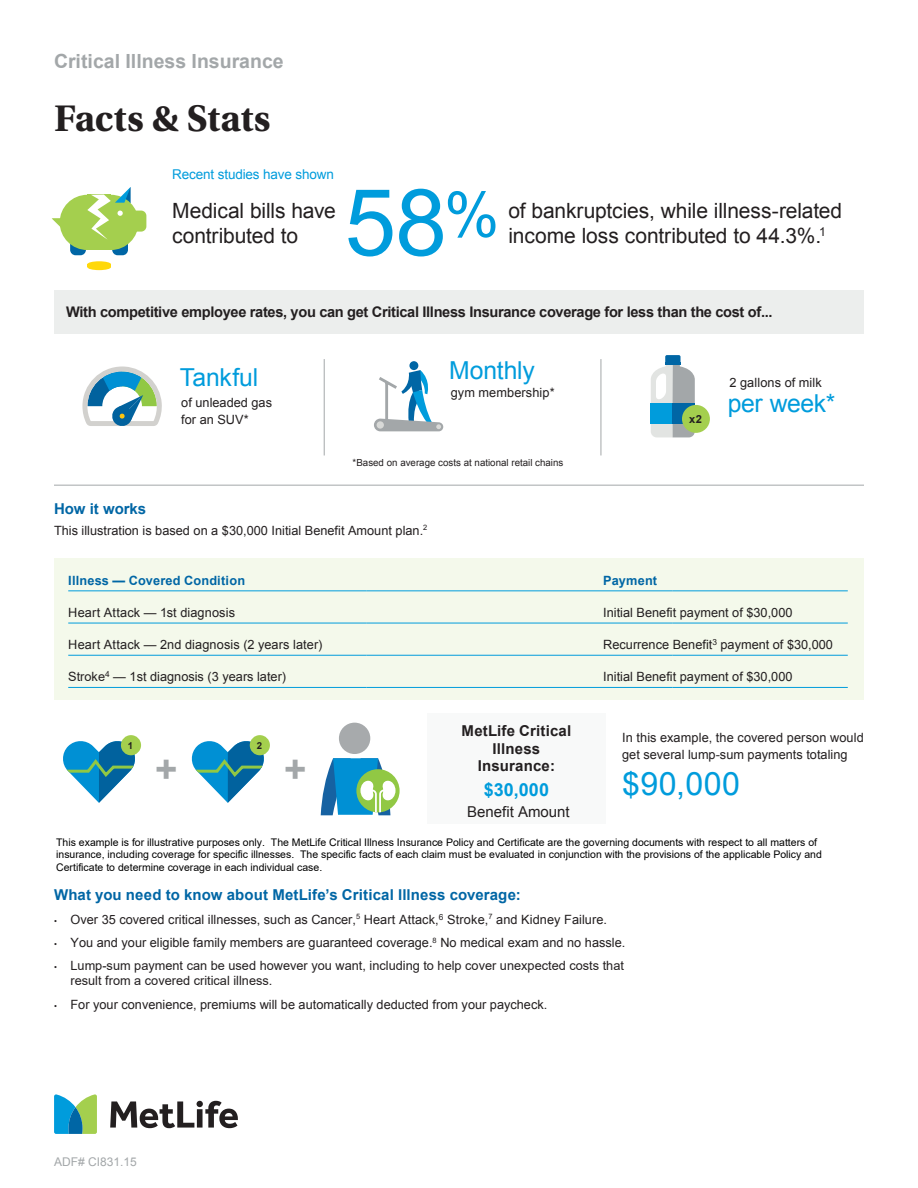
<style>
.page{position:relative;width:918px;height:1188px;background:#fff}
.page>*{position:absolute;margin:0;border:0;box-sizing:border-box;transform-origin:0 0}
.t1{font:92.85px "Arial";color:#009cdc}
.t2{font:700 39px "Utopia Std";letter-spacing:-.005em;color:#231f20}
.t3{font:700 38.25px "Arial";color:#a3a7a9}
.t4{font:32.25px "Arial";color:#009cdc}
.t5{font:24.75px "Arial";letter-spacing:-.01em;color:#009cdc}
.t6{font:21px/25.5px "Arial";letter-spacing:-.005em;color:#231f20}
.t7{font:700 19.5px "Arial";color:#a3a7a9}
.t8{font:700 18px "Arial";color:#009cdc}
.t9{font:700 15px "Arial";letter-spacing:.01em;color:#0066a5}
.t10{font:700 15px/17.2px "Arial";letter-spacing:.01em;color:#231f20;text-align:center}
.t11{font:15px "Arial";color:#231f20}
.t12{font:700 14.7px "Arial";letter-spacing:-.025em;color:#231f20}
.t13{font:13.5px "Arial";letter-spacing:-.01em;color:#009cdc}
.t14{font:12.75px/17.2px "Arial";color:#231f20}
.t15{font:12.75px/15.3px "Arial";color:#231f20}
.t16{font:700 12.75px "Arial";letter-spacing:.015em;color:#0066a5}
.t17{font:12px "Arial";color:#a3a7a9}
.t18{font:700 11.1px "Arial";color:#231f20}
.t19{font:10.5px/12.6px "Arial";color:#000}
.t20{font:9.75px "Arial";color:#231f20}
.t21{font:700 9.6px "Arial";color:#231f20}
.s1{font-style:inherit}
.s2{font-size:8.25px}
</style>
<div class="page">
<svg style="left:110px;top:1101px;width:128px;height:27px"></svg>
<svg style="left:54px;top:1094px;width:43px;height:40px"></svg>
<div style="left:87px;top:264px;width:24px;height:6px;background:#ffd80a;border-radius:50%"></div>
<hr style="left:87px;top:264px;width:24px;height:3px;background:#ffd80a">
<div style="left:87px;top:261px;width:24px;height:6px;background:#ffd80a;border-radius:50%"></div>
<svg style="left:52px;top:218px;width:9px;height:11px"></svg>
<div style="left:125px;top:211px;width:21px;height:21px;background:#a4cf4e;border-radius:5px"></div>
<div style="left:60px;top:195px;width:55px;height:55px;background:#a4cf4e;border-radius:50%"></div>
<div style="left:83px;top:195px;width:56px;height:55px;background:#a4cf4e;border-radius:50%"></div>
<svg style="left:70px;top:187px;width:61px;height:68px"></svg>
<hr style="left:54px;top:485px;width:810px;height:1px;background:#a3a7a9">
<div style="left:54px;top:290px;width:810px;height:44px;background:#eceeed"></div>
<hr style="left:324px;top:359px;width:1px;height:96px;background:#a3a7a9">
<hr style="left:601px;top:359px;width:1px;height:96px;background:#a3a7a9">
<div style="left:409px;top:361px;width:9px;height:9px;background:#0066a5;border-radius:50%"></div>
<svg style="left:374px;top:370px;width:69px;height:61px"></svg>
<svg style="left:651px;top:355px;width:44px;height:83px"></svg>
<div style="left:682px;top:405px;width:28px;height:28px;background:#a4cf4e;border-radius:50%"></div>
<svg style="left:82px;top:367px;width:80px;height:59px"></svg>
<div style="left:54px;top:558px;width:810px;height:141px;background:#f4f9eb"></div>
<div style="left:427px;top:714px;width:179px;height:110px;background:#f8f9f9"></div>
<hr style="left:68px;top:590px;width:298px;height:1px;background:#009cdc">
<hr style="left:366px;top:590px;width:306px;height:1px;background:#009cdc">
<hr style="left:672px;top:590px;width:176px;height:1px;background:#009cdc">
<hr style="left:68px;top:623px;width:298px;height:1px;background:#009cdc">
<hr style="left:366px;top:623px;width:306px;height:1px;background:#009cdc">
<hr style="left:672px;top:623px;width:176px;height:1px;background:#009cdc">
<hr style="left:68px;top:655px;width:298px;height:1px;background:#009cdc">
<hr style="left:366px;top:655px;width:306px;height:1px;background:#009cdc">
<hr style="left:672px;top:655px;width:176px;height:1px;background:#009cdc">
<hr style="left:68px;top:687px;width:298px;height:1px;background:#009cdc">
<hr style="left:366px;top:687px;width:306px;height:1px;background:#009cdc">
<hr style="left:672px;top:687px;width:176px;height:1px;background:#009cdc">
<svg style="left:63px;top:739px;width:74px;height:64px"></svg>
<div style="left:121px;top:735px;width:20px;height:20px;background:#a4cf4e;border-radius:50%"></div>
<svg style="left:191px;top:739px;width:75px;height:64px"></svg>
<div style="left:250px;top:735px;width:20px;height:20px;background:#a4cf4e;border-radius:50%"></div>
<div style="left:339px;top:723px;width:31px;height:31px;background:#a7aaac;border-radius:50%"></div>
<svg style="left:356px;top:769px;width:44px;height:43px"></svg>
<svg style="left:321px;top:758px;width:75px;height:57px"></svg>
<h3 class="t7" style="left:54px;top:49px;width:231px">Critical Illness Insurance</h3>
<h2 class="t2" style="left:54px;top:95px;width:218px">Facts &amp; Stats</h2>
<p class="t13" style="left:172px;top:166px;width:163px">Recent studies have shown</p>
<h3 class="t6" style="left:172px;top:198px;width:165px">Medical bills have contributed to</h3>
<h1 class="t1" style="left:345px;top:162px;width:156px">58<sup>%</sup></h1>
<h3 class="t6" style="left:508px;top:198px;width:335px">of bankruptcies, while illness-related income loss contributed to 44.3%.<sup>1</sup></h3>
<p class="t12" style="left:66px;top:302px;width:708px">With competitive employee rates, you can get Critical Illness Insurance coverage for less than the cost of...</p>
<h3 class="t5" style="left:180px;top:361px;width:80px">Tankful</h3>
<p class="t14" style="left:181px;top:394px;width:92px">of unleaded gas for an SUV<span class="s1">*</span></p>
<h3 class="t5" style="left:449px;top:354px;width:87px">Monthly</h3>
<p class="t14" style="left:451px;top:384px;width:105px">gym membership<span class="s1">*</span></p>
<p class="t20" style="left:353px;top:457px;width:212px"><span class="s1">*</span>Based on average costs at national retail chains</p>
<p class="t18" style="left:689px;top:412px;width:14px">x2</p>
<p class="t14" style="left:729px;top:374px;width:94px">2 gallons of milk</p>
<h3 class="t5" style="left:728px;top:387px;width:109px">per week<span class="s1">*</span></h3>
<p class="t9" style="left:54px;top:499px;width:94px">How it works</p>
<p class="t14" style="left:54px;top:522px;width:375px">This illustration is based on a $30,000 Initial Benefit Amount plan.<sup>2</sup></p>
<p class="t16" style="left:68px;top:572px;width:178px">Illness — Covered Condition</p>
<p class="t16" style="left:603px;top:572px;width:55px">Payment</p>
<p class="t14" style="left:68px;top:604px;width:168px">Heart Attack — 1st diagnosis</p>
<p class="t14" style="left:603px;top:604px;width:191px">Initial Benefit payment of $30,000</p>
<p class="t14" style="left:68px;top:636px;width:256px">Heart Attack — 2nd diagnosis (2 years later)</p>
<p class="t14" style="left:603px;top:636px;width:231px">Recurrence Benefit<sup>3</sup> payment of $30,000</p>
<p class="t14" style="left:68px;top:668px;width:219px">Stroke<sup>4</sup> — 1st diagnosis (3 years later)</p>
<p class="t14" style="left:603px;top:668px;width:191px">Initial Benefit payment of $30,000</p>
<p class="t21" style="left:128px;top:739px;width:7px">1</p>
<p class="t21" style="left:257px;top:739px;width:7px">2</p>
<h3 class="t3" style="left:155px;top:744px;width:24px">+</h3>
<h3 class="t3" style="left:284px;top:744px;width:24px">+</h3>
<p class="t10" style="left:462px;top:723px;width:111px">MetLife Critical<br>Illness<br>Insurance:</p>
<h3 class="t8" style="left:484px;top:777px;width:67px">$30,000</h3>
<p class="t11" style="left:467px;top:802px;width:104px">Benefit Amount</p>
<p class="t14" style="left:622px;top:729px;width:243px">In this example, the covered person would get several lump-sum payments totaling</p>
<h3 class="t4" style="left:622px;top:762px;width:119px">$90,000</h3>
<p class="t19" style="left:56px;top:836px;width:767px">This example is for illustrative purposes only. The MetLife Critical Illness Insurance Policy and Certificate are the governing documents with respect to all matters of insurance, including coverage for specific illnesses. The specific facts of each claim must be evaluated in conjunction with the provisions of the applicable Policy and<br>Certificate to determine coverage in each individual case.</p>
<p class="t9" style="left:54px;top:885px;width:468px">What you need to know about MetLife’s Critical Illness coverage:</p>
<p class="t14" style="left:54px;top:911px;width:555px"><span class="s2">•</span> Over 35 covered critical illnesses, such as Cancer,<sup>5</sup> Heart Attac<span class="s1">k,</span><sup>6</sup> Stroke,<sup>7</sup> and Kidney Failure.</p>
<p class="t14" style="left:54px;top:934px;width:573px"><span class="s2">•</span> You and your eligible family members are guaranteed coverage.<sup>8</sup> No medical exam and no hassle.</p>
<p class="t15" style="left:71px;top:958px;width:555px;text-indent:-16px"><span class="s2">•</span> Lump-sum payment can be used however you want, including to help cover unexpected costs that result from a covered critical illness.</p>
<p class="t14" style="left:54px;top:996px;width:495px"><span class="s2">•</span> For your convenience, premiums will be automatically deducted from your paycheck.</p>
<p class="t17" style="left:54px;top:1154px;width:84px">ADF# CI831.15</p>
</div>
